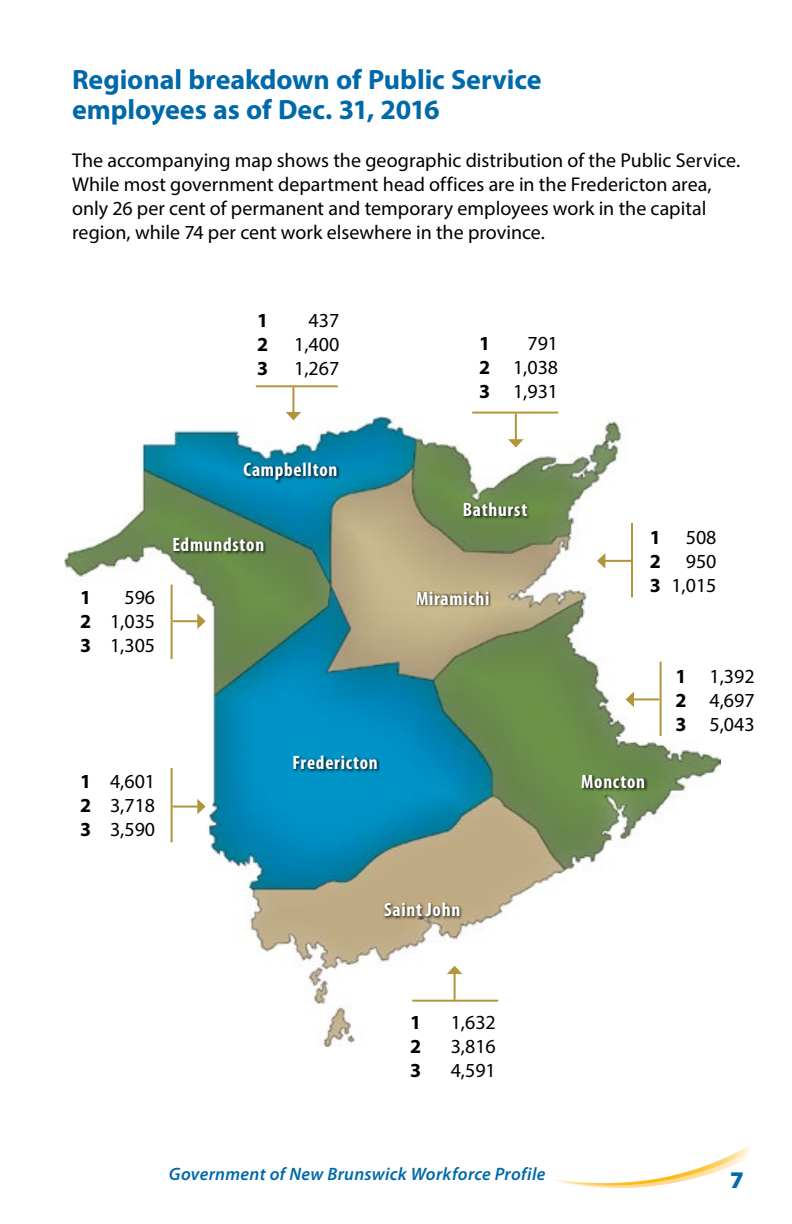
<style>
.page{position:relative;width:792px;height:1224px;background:#fff}
.page>*{position:absolute;margin:0;border:0;box-sizing:border-box;transform-origin:0 0}
.t1{font:700 28px/30px "Myriad Pro";color:#0069aa}
.t2{font:900 24px "Myriad Pro";color:#0069aa}
.t3{font:20px/24px "Myriad Pro";color:#000;text-align:justify}
.t4{font:700 20px "Myriad Pro";color:#000}
.t5{font:700 condensed 19.4px "Myriad Pro";letter-spacing:.035em;color:#fff}
.t6{font:italic 600 18px "Myriad Pro";letter-spacing:.015em;color:#0069aa}
.s1{font-weight:700}
</style>
<div class="page">
<img style="left:64px;top:416px;width:657px;height:631px">
<svg style="left:552px;top:1145px;width:198px;height:43px"></svg>
<div style="left:173px;top:538px;width:93px;height:18px;background:#000;opacity:.75"></div>
<div style="left:244px;top:463px;width:96px;height:21px;background:#000;opacity:.75"></div>
<div style="left:463px;top:502px;width:68px;height:18px;background:#000;opacity:.75"></div>
<div style="left:416px;top:591px;width:75px;height:18px;background:#000;opacity:.75"></div>
<div style="left:582px;top:775px;width:66px;height:18px;background:#000;opacity:.75"></div>
<div style="left:383px;top:902px;width:79px;height:18px;background:#000;opacity:.75"></div>
<div style="left:293px;top:756px;width:87px;height:18px;background:#000;opacity:.75"></div>
<hr style="left:256px;top:385px;width:82px;height:2px;background:#b1953a">
<hr style="left:292px;top:387px;width:2px;height:26px;background:#b1953a">
<svg style="left:286px;top:412px;width:15px;height:8px"></svg>
<hr style="left:171px;top:768px;width:2px;height:74px;background:#b1953a">
<hr style="left:173px;top:806px;width:25px;height:2px;background:#b1953a">
<svg style="left:197px;top:799px;width:9px;height:15px"></svg>
<hr style="left:171px;top:585px;width:2px;height:74px;background:#b1953a">
<hr style="left:173px;top:620px;width:25px;height:2px;background:#b1953a">
<svg style="left:197px;top:613px;width:9px;height:16px"></svg>
<hr style="left:472px;top:412px;width:86px;height:2px;background:#b1953a">
<hr style="left:515px;top:414px;width:2px;height:26px;background:#b1953a">
<svg style="left:508px;top:439px;width:16px;height:9px"></svg>
<hr style="left:412px;top:1000px;width:86px;height:2px;background:#b1953a">
<hr style="left:454px;top:973px;width:2px;height:27px;background:#b1953a">
<svg style="left:447px;top:966px;width:15px;height:8px"></svg>
<hr style="left:631px;top:523px;width:2px;height:74px;background:#b1953a">
<hr style="left:604px;top:560px;width:27px;height:2px;background:#b1953a">
<svg style="left:597px;top:553px;width:8px;height:16px"></svg>
<hr style="left:660px;top:662px;width:2px;height:74px;background:#b1953a">
<hr style="left:633px;top:698px;width:27px;height:2px;background:#b1953a">
<svg style="left:626px;top:692px;width:8px;height:15px"></svg>
<h1 class="t1" style="left:72px;top:64px;width:471px">Regional breakdown of Public Service employees as of Dec. 31, 2016</h1>
<p class="t3" style="left:72px;top:148px;width:670px;text-align:left">The accompanying map shows the geographic distribution of the Public Service.<br>While most government department head offices are in the Fredericton area, only 26 per cent of permanent and temporary employees work in the capital region, while 74 per cent work elsewhere in the province.</p>
<p class="t4" style="left:257px;top:308px;width:13px">1</p>
<p class="t3" style="left:308px;top:308px;width:32px">437</p>
<p class="t4" style="left:257px;top:332px;width:13px">2</p>
<p class="t3" style="left:294px;top:332px;width:47px">1,400</p>
<p class="t4" style="left:257px;top:356px;width:13px">3</p>
<p class="t3" style="left:294px;top:356px;width:47px">1,267</p>
<p class="t5" style="left:244px;top:459px;width:95px">Campbellton</p>
<p class="t3" style="left:80px;top:585px;width:77px;text-indent:44px">596<br><span class="s1">2</span> 1,035<br><span class="s1">3</span> 1,305</p>
<p class="t4" style="left:80px;top:584px;width:13px">1</p>
<p class="t5" style="left:172px;top:534px;width:93px">Edmundston</p>
<p class="t3" style="left:80px;top:769px;width:77px"><span class="s1">1</span> 4,601<br><span class="s1">2</span> 3,718<br><span class="s1">3</span> 3,590</p>
<p class="t5" style="left:293px;top:752px;width:87px">Fredericton</p>
<p class="t3" style="left:479px;top:331px;width:81px;text-indent:48px">791<br><span class="s1">2</span> 1,038<br><span class="s1">3</span> 1,931</p>
<p class="t4" style="left:479px;top:330px;width:13px">1</p>
<p class="t5" style="left:463px;top:499px;width:66px">Bathurst</p>
<p class="t5" style="left:416px;top:587px;width:75px">Miramichi</p>
<p class="t3" style="left:650px;top:525px;width:68px"><span class="s1">1</span> 508<br><span class="s1">2</span> 950<br><span class="s1">3</span> 1,015</p>
<p class="t5" style="left:581px;top:771px;width:65px">Moncton</p>
<p class="t3" style="left:676px;top:664px;width:81px"><span class="s1">1</span> 1,392<br><span class="s1">2</span> 4,697<br><span class="s1">3</span> 5,043</p>
<p class="t5" style="left:384px;top:899px;width:78px">Saint John</p>
<p class="t4" style="left:410px;top:1009px;width:13px">1</p>
<p class="t3" style="left:451px;top:1010px;width:47px">1,632</p>
<p class="t4" style="left:410px;top:1033px;width:13px">2</p>
<p class="t3" style="left:451px;top:1034px;width:47px">3,816</p>
<p class="t4" style="left:410px;top:1057px;width:13px">3</p>
<p class="t3" style="left:451px;top:1058px;width:47px">4,591</p>
<p class="t6" style="left:169px;top:1163px;width:378px">Government of New Brunswick Workforce Profile</p>
<p class="t2" style="left:730px;top:1164px;width:15px">7</p>
</div>
